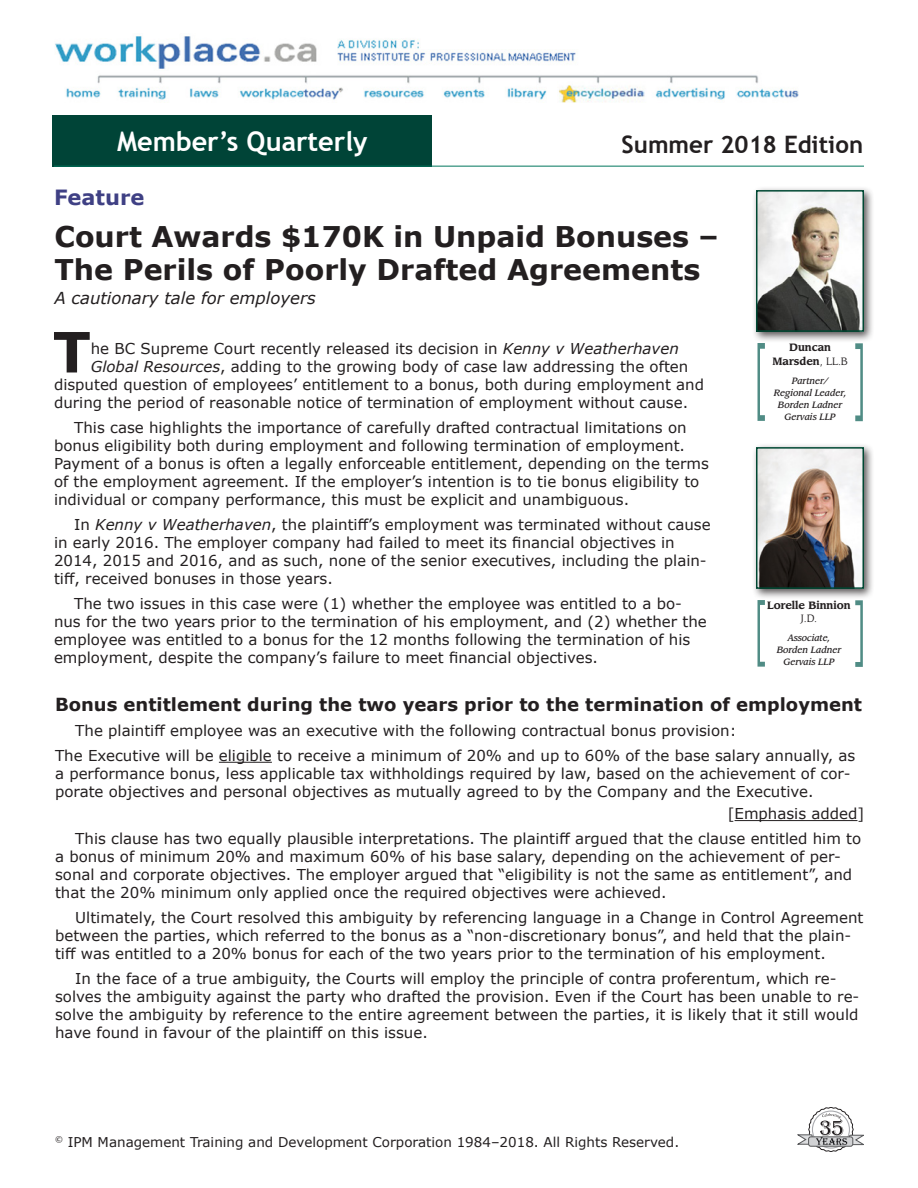
<style>
.page{position:relative;width:918px;height:1188px;background:#fff}
.page>*{position:absolute;margin:0;border:0;box-sizing:border-box;transform-origin:0 0}
.DropCap{font:700 55.65px "Verdana";color:#231f20}
.Head1{font:700 28.5px/33px "Verdana";color:#231f20}
.t1{font:700 27px "Trebuchet MS";color:#fff}
.t2{font:700 24px "Trebuchet MS";color:#231f20}
.t3{font:700 21px "Verdana";color:#3f4084}
.SUBHEAD{font:700 18px "Verdana";color:#231f20}
.Head2{font:italic 16.5px "Verdana";color:#231f20}
.Body_Text{font:15px/18px "Verdana";color:#231f20}
.DropCap-2{font:15px "Verdana";color:#231f20}
.Body_Text_nodent{font:15px/18px "Verdana";color:#231f20}
.t4{font:13.5px "Verdana";color:#231f20}
.caption_name{font:700 10.5px/13.5px "Leawood Std";color:#231f20;text-align:center;scale:.95 1}
.caption_company{font:italic 500 9px/12px "Leawood Std";color:#231f20;text-align:center;scale:.95 1}
.s1{font-style:italic}
.s2{font-weight:400}
</style>
<div class="page">
<img style="left:55px;top:36px;width:744px;height:67px">
<div style="left:53px;top:115px;width:379px;height:51px;background:#004437"></div>
<hr style="left:54px;top:166px;width:810px;height:1px;background:#00765d">
<svg style="left:798px;top:1107px;width:66px;height:45px"></svg>
<svg style="left:855px;top:343px;width:8px;height:78px"></svg>
<svg style="left:758px;top:343px;width:7px;height:78px"></svg>
<div style="left:751px;top:185px;width:124px;height:158px;background:#231f20;opacity:.75"></div>
<img style="left:759px;top:193px;width:102px;height:136px">
<div style="left:756px;top:190px;width:108px;height:142px;border:2px solid #004833"></div>
<svg style="left:855px;top:600px;width:8px;height:67px"></svg>
<svg style="left:758px;top:600px;width:7px;height:67px"></svg>
<div style="left:751px;top:442px;width:124px;height:158px;background:#231f20;opacity:.75"></div>
<img style="left:759px;top:450px;width:102px;height:136px">
<div style="left:756px;top:447px;width:108px;height:142px;border:2px solid #004833"></div>
<hr style="left:219px;top:762px;width:53px;height:1px;background:#231f20">
<hr style="left:735px;top:820px;width:122px;height:1px;background:#231f20">
<h3 class="t1" style="left:117px;top:124px;width:252px">Member’s Quarterly</h3>
<h3 class="t2" style="left:622px;top:129px;width:243px">Summer 2018 Edition</h3>
<p class="t3" style="left:54px;top:183px;width:92px">Feature</p>
<p class="Head1" style="left:54px;top:219px;width:666px">Court Awards $170K in Unpaid Bonuses –<br>The Perils of Poorly Drafted Agreements</p>
<p class="Head2" style="left:54px;top:286px;width:263px">A cautionary tale for employers</p>
<p class="DropCap" style="left:53px;top:313px;width:39px">T</p>
<p class="DropCap-2" style="left:91px;top:339px;width:590px">he BC Supreme Court recently released its decision in <span class="s1">Kenny v Weatherhaven</span></p>
<p class="caption_name" style="left:772px;top:341px;width:81px">Duncan<br>Marsden<span class="s2">, LL.B</span></p>
<p class="caption_company" style="left:774px;top:375px;width:78px">Partner/<br>Regional Leader,<br>Borden Ladner</p>
<p class="caption_company" style="left:785px;top:411px;width:55px">Gervais LLP</p>
<p class="DropCap-2" style="left:91px;top:357px;width:599px"><span class="s1">Global Resources</span>, adding to the growing body of case law addressing the often</p>
<p class="DropCap-2" style="left:54px;top:375px;width:652px">disputed question of employees’ entitlement to a bonus, both during employment and</p>
<p class="DropCap-2" style="left:54px;top:393px;width:636px">during the period of reasonable notice of termination of employment without cause.</p>
<p class="Body_Text" style="left:54px;top:419px;width:657px;text-indent:20px">This case highlights the importance of carefully drafted contractual limitations on bonus eligibility both during employment and following termination of employment.<br>Payment of a bonus is often a legally enforceable entitlement, depending on the terms of the employment agreement. If the employer’s intention is to tie bonus eligibility to individual or company performance, this must be explicit and unambiguous.</p>
<p class="Body_Text" style="left:54px;top:515px;width:658px;text-indent:20px">In <span class="s1">Kenny v Weatherhaven</span>, the plaintiff’s employment was terminated without cause in early 2016. The employer company had failed to meet its financial objectives in 2014, 2015 and 2016, and as such, none of the senior executives, including the plain&shy;tiff, received bonuses in those years.</p>
<p class="Body_Text" style="left:54px;top:594px;width:654px;text-indent:20px">The two issues in this case were (1) whether the employee was entitled to a bo&shy;nus for the two years prior to the termination of his employment, and (2) whether the employee was entitled to a bonus for the 12 months following the termination of his employment, despite the company’s failure to meet financial objectives.</p>
<p class="caption_name" style="left:767px;top:598px;width:89px">Lorelle Binnion<br><span class="s2">J.D.</span></p>
<p class="caption_company" style="left:777px;top:632px;width:69px">Associate,<br>Borden Ladner</p>
<p class="caption_company" style="left:783px;top:656px;width:55px">Gervais LLP</p>
<p class="SUBHEAD" style="left:55px;top:692px;width:808px">Bonus entitlement during the two years prior to the termination of employment</p>
<p class="Body_Text" style="left:75px;top:722px;width:663px">The plaintiff employee was an executive with the following contractual bonus provision:</p>
<p class="Body_Text_nodent" style="left:55px;top:746px;width:802px">The Executive will be eligible to receive a minimum of 20% and up to 60% of the base salary annually, as a performance bonus, less applicable tax withholdings required by law, based on the achievement of cor&shy;porate objectives and personal objectives as mutually agreed to by the Company and the Executive.</p>
<p class="Body_Text" style="left:728px;top:805px;width:138px">[Emphasis added]</p>
<p class="Body_Text" style="left:55px;top:829px;width:808px;text-indent:20px">This clause has two equally plausible interpretations. The plaintiff argued that the clause entitled him to a bonus of minimum 20% and maximum 60% of his base salary, depending on the achievement of per&shy;sonal and corporate objectives. The employer argued that “eligibility is not the same as entitlement”, and that the 20% minimum only applied once the required objectives were achieved.</p>
<p class="Body_Text" style="left:55px;top:908px;width:810px;text-indent:20px">Ultimately, the Court resolved this ambiguity by referencing language in a Change in Control Agreement between the parties, which referred to the bonus as a “non-discretionary bonus”, and held that the plain&shy;tiff was entitled to a 20% bonus for each of the two years prior to the termination of his employment.</p>
<p class="Body_Text" style="left:55px;top:969px;width:806px;text-indent:20px">In the face of a true ambiguity, the Courts will employ the principle of contra proferentum, which re&shy;solves the ambiguity against the party who drafted the provision. Even if the Court has been unable to re&shy;solve the ambiguity by reference to the entire agreement between the parties, it is likely that it still would have found in favour of the plaintiff on this issue.</p>
<p class="t4" style="left:55px;top:1133px;width:626px"><sup>©</sup> IPM Management Training and Development Corporation 1984–2018. All Rights Reserved.</p>
</div>
